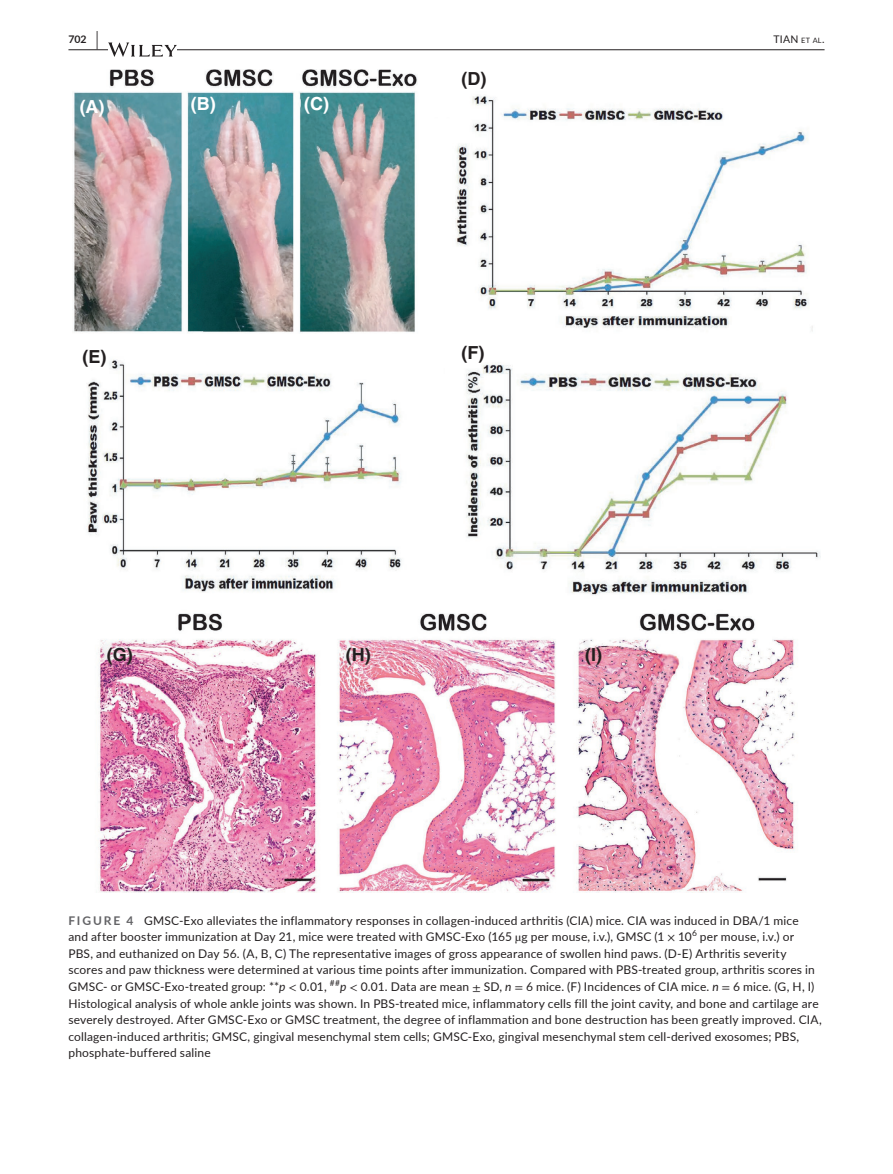
<style>
.page{position:relative;width:893px;height:1174px;background:#fff}
.page>*{position:absolute;margin:0;border:0;box-sizing:border-box;transform-origin:0 0}
.t1{font:700 18px "Helvetica";color:#231f20}
.t2{font:700 18px "Helvetica";color:#fff}
.t3{font:12px/16.5px "Lato";letter-spacing:.015em;color:#231f20}
.t4{font:10.5px "Lato";color:#231f20}
.t5{font:700 10.5px "Lato";color:#231f20}
.s1{font-size:19.5px}
.s2{font-size:7.35px}
.s3{font-weight:700;color:#636366}
.s4{font-family:"STIX"}
.s5{font-style:italic}
</style>
<div class="page">
<hr style="left:68px;top:49px;width:756px;height:1px;background:#231f20">
<svg style="left:108px;top:42px;width:69px;height:15px"></svg>
<img style="left:73px;top:69px;width:748px;height:823px">
<p class="t5" style="left:68px;top:31px;width:31px">702 <span class="s1">|</span></p>
<p class="t4" style="left:773px;top:31px;width:52px">TIAN <span class="s2">et al</span>.</p>
<h1 class="t2" style="left:80px;top:96px;width:26px">(A)</h1>
<h1 class="t2" style="left:191px;top:92px;width:26px">(B)</h1>
<h1 class="t2" style="left:304px;top:92px;width:26px">(C)</h1>
<h1 class="t1" style="left:83px;top:345px;width:25px">(E)</h1>
<h1 class="t1" style="left:461px;top:68px;width:26px">(D)</h1>
<h1 class="t1" style="left:461px;top:342px;width:24px">(F)</h1>
<h1 class="t1" style="left:107px;top:643px;width:27px">(G)</h1>
<h1 class="t1" style="left:346px;top:643px;width:26px">(H)</h1>
<h1 class="t1" style="left:585px;top:643px;width:18px">(I)</h1>
<p class="t3" style="left:68px;top:911px;width:755px"><span class="s3">FIGURE 4</span> GMSC-Exo alleviates the inflammatory responses in collagen-induced arthritis (CIA) mice. CIA was induced in DBA/1 mice<br>and after booster immunization at Day 21, mice were treated with GMSC-Exo (165 <span class="s4">µ</span>g per mouse, i.v.), GMSC (1 <span class="s4">×</span> 10<sup>6</sup> per mouse, i.v.) or<br>PBS, and euthanized on Day 56. (A, B, C) The representative images of gross appearance of swollen hind paws. (D-E) Arthritis severity scores and paw thickness were determined at various time points after immunization. Compared with PBS-treated group, arthritis scores in GMSC- or GMSC-Exo-treated group: **<span class="s5">p</span> <span class="s4">&lt;</span> 0.01, <sup>##</sup><span class="s5">p</span> <span class="s4">&lt;</span> 0.01. Data are mean <span class="s4">±</span> SD, <span class="s5">n</span> <span class="s4">=</span> 6 mice. (F) Incidences of CIA mice. <span class="s5">n</span> <span class="s4">=</span> 6 mice. (G, H, I)<br>Histological analysis of whole ankle joints was shown. In PBS-treated mice, inflammatory cells fill the joint cavity, and bone and cartilage are severely destroyed. After GMSC-Exo or GMSC treatment, the degree of inflammation and bone destruction has been greatly improved. CIA, collagen-induced arthritis; GMSC, gingival mesenchymal stem cells; GMSC-Exo, gingival mesenchymal stem cell-derived exosomes; PBS, phosphate-buffered saline</p>
</div>
